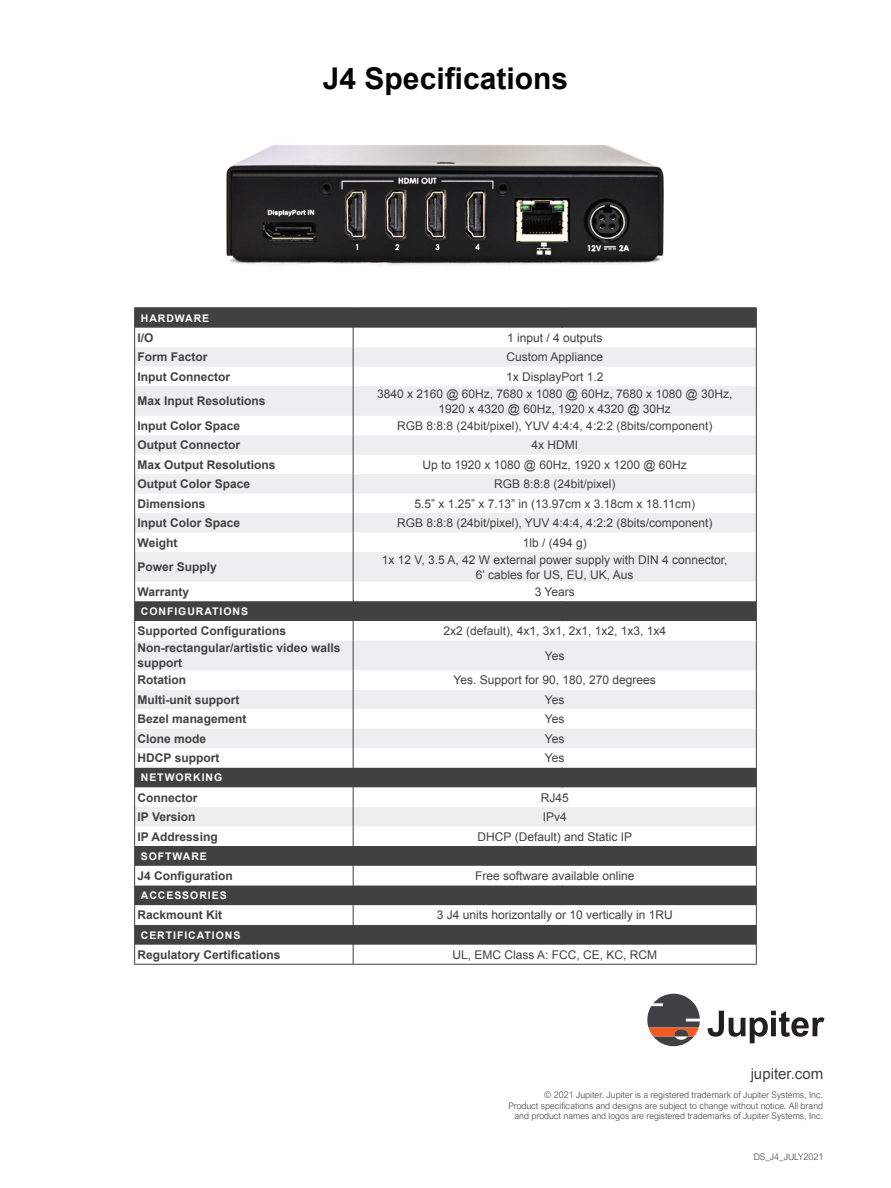
<style>
.page{position:relative;width:891px;height:1188px;background:#fff}
.page>*{position:absolute;margin:0;border:0;box-sizing:border-box;transform-origin:0 0}
.t1{font:700 30px "Arial";color:#040503}
.t2{font:15px "Arial";color:#414141}
.t3{font:12px/15px "Arial";color:#414141;text-align:center}
.t4{font:700 12px/15px "Arial";color:#414141}
.t5{font:700 10.5px "Arial";letter-spacing:.09em;color:#fff}
.t6{font:300 9px/10.5px "Arial Nova";color:#414141;text-align:right}
</style>
<div class="page">
<svg style="left:708px;top:1011px;width:117px;height:32px"></svg>
<svg style="left:647px;top:994px;width:53px;height:52px"></svg>
<img style="left:226px;top:145px;width:438px;height:122px">
<div style="left:139px;top:309px;width:617px;height:19px;background:#414141"></div>
<svg style="left:139px;top:328px;width:617px;height:636px"></svg>
<svg style="left:135px;top:347px;width:621px;height:479px;fill:#edeeef"></svg>
<hr style="left:134px;top:308px;width:219px;height:1px;background:#414141">
<hr style="left:353px;top:308px;width:209px;height:1px;background:#414141">
<hr style="left:562px;top:308px;width:195px;height:1px;background:#414141">
<svg style="left:562px;top:309px;width:1px;height:19px"></svg>
<svg style="left:353px;top:309px;width:1px;height:77px"></svg>
<svg style="left:756px;top:308px;width:1px;height:78px"></svg>
<hr style="left:134px;top:386px;width:1px;height:30px;background:#414141">
<hr style="left:353px;top:386px;width:1px;height:30px;background:#414141">
<hr style="left:756px;top:386px;width:1px;height:30px;background:#414141">
<svg style="left:134px;top:416px;width:1px;height:136px"></svg>
<svg style="left:353px;top:416px;width:1px;height:136px"></svg>
<svg style="left:756px;top:416px;width:1px;height:136px"></svg>
<hr style="left:134px;top:552px;width:1px;height:30px;background:#414141">
<hr style="left:353px;top:552px;width:1px;height:30px;background:#414141">
<hr style="left:756px;top:552px;width:1px;height:30px;background:#414141">
<svg style="left:562px;top:601px;width:1px;height:20px"></svg>
<svg style="left:562px;top:768px;width:1px;height:20px"></svg>
<svg style="left:562px;top:846px;width:1px;height:20px"></svg>
<svg style="left:562px;top:885px;width:1px;height:20px"></svg>
<svg style="left:562px;top:925px;width:1px;height:20px"></svg>
<svg style="left:353px;top:582px;width:1px;height:382px"></svg>
<svg style="left:756px;top:582px;width:1px;height:382px"></svg>
<hr style="left:134px;top:964px;width:219px;height:1px;background:#414141">
<hr style="left:353px;top:964px;width:209px;height:1px;background:#414141">
<hr style="left:562px;top:964px;width:195px;height:1px;background:#414141">
<div style="left:138px;top:311px;width:183px;height:14px;background:#414141"></div>
<svg style="left:134px;top:308px;width:5px;height:78px"></svg>
<div style="left:138px;top:604px;width:183px;height:14px;background:#414141"></div>
<hr style="left:138px;top:618px;width:183px;height:1px;background:#414141">
<div style="left:138px;top:771px;width:183px;height:13px;background:#414141"></div>
<hr style="left:138px;top:784px;width:183px;height:1px;background:#414141">
<hr style="left:138px;top:770px;width:183px;height:1px;background:#414141">
<div style="left:138px;top:849px;width:183px;height:14px;background:#414141"></div>
<div style="left:138px;top:889px;width:183px;height:13px;background:#414141"></div>
<hr style="left:138px;top:902px;width:183px;height:1px;background:#414141">
<hr style="left:138px;top:888px;width:183px;height:1px;background:#414141">
<div style="left:138px;top:928px;width:183px;height:14px;background:#414141"></div>
<svg style="left:134px;top:582px;width:5px;height:382px"></svg>
<h1 class="t1" style="left:323px;top:59px;width:247px">J4 Specifications</h1>
<p class="t5" style="left:141px;top:311px;width:70px">HARDWARE</p>
<p class="t4" style="left:138px;top:331px;width:18px">I/O</p>
<p class="t3" style="left:507px;top:330px;width:97px">1 input / 4 outputs</p>
<p class="t4" style="left:138px;top:350px;width:72px">Form Factor</p>
<p class="t3" style="left:506px;top:350px;width:98px">Custom Appliance</p>
<p class="t4" style="left:138px;top:369px;width:94px">Input Connector</p>
<p class="t3" style="left:506px;top:369px;width:99px">1x DisplayPort 1.2</p>
<p class="t4" style="left:138px;top:394px;width:130px">Max Input Resolutions</p>
<p class="t3" style="left:377px;top:386px;width:357px">3840 x 2160 @ 60Hz, 7680 x 1080 @ 60Hz, 7680 x 1080 @ 30Hz,<br>1920 x 4320 @ 60Hz, 1920 x 4320 @ 30Hz</p>
<p class="t4" style="left:138px;top:419px;width:104px">Input Color Space</p>
<p class="t3" style="left:397px;top:418px;width:317px">RGB 8:8:8 (24bit/pixel), YUV 4:4:4, 4:2:2 (8bits/component)</p>
<p class="t4" style="left:138px;top:438px;width:104px">Output Connector</p>
<p class="t3" style="left:531px;top:438px;width:48px">4x HDMI</p>
<p class="t4" style="left:138px;top:458px;width:140px">Max Output Resolutions</p>
<p class="t3" style="left:422px;top:457px;width:266px">Up to 1920 x 1080 @ 60Hz, 1920 x 1200 @ 60Hz</p>
<p class="t4" style="left:138px;top:477px;width:114px">Output Color Space</p>
<p class="t3" style="left:494px;top:477px;width:123px">RGB 8:8:8 (24bit/pixel)</p>
<p class="t4" style="left:138px;top:496px;width:70px">Dimensions</p>
<p class="t3" style="left:414px;top:496px;width:282px">5.5” x 1.25” x 7.13” in (13.97cm x 3.18cm x 18.11cm)</p>
<p class="t4" style="left:138px;top:516px;width:104px">Input Color Space</p>
<p class="t3" style="left:397px;top:516px;width:317px">RGB 8:8:8 (24bit/pixel), YUV 4:4:4, 4:2:2 (8bits/component)</p>
<p class="t4" style="left:138px;top:535px;width:41px">Weight</p>
<p class="t3" style="left:523px;top:535px;width:66px">1lb / (494 g)</p>
<p class="t4" style="left:138px;top:560px;width:81px">Power Supply</p>
<p class="t3" style="left:382px;top:552px;width:347px">1x 12 V, 3.5 A, 42 W external power supply with DIN 4 connector,<br>6’ cables for US, EU, UK, Aus</p>
<p class="t4" style="left:138px;top:584px;width:53px">Warranty</p>
<p class="t3" style="left:535px;top:584px;width:42px">3 Years</p>
<p class="t5" style="left:141px;top:604px;width:109px">CONFIGURATIONS</p>
<p class="t4" style="left:138px;top:624px;width:150px">Supported Configurations</p>
<p class="t3" style="left:443px;top:624px;width:224px">2x2 (default), 4x1, 3x1, 2x1, 1x2, 1x3, 1x4</p>
<p class="t4" style="left:138px;top:641px;width:204px">Non-rectangular/artistic video walls support</p>
<p class="t3" style="left:545px;top:648px;width:21px">Yes</p>
<p class="t4" style="left:138px;top:673px;width:50px">Rotation</p>
<p class="t3" style="left:454px;top:673px;width:204px">Yes. Support for 90, 180, 270 degrees</p>
<p class="t4" style="left:138px;top:693px;width:103px">Multi-unit support</p>
<p class="t3" style="left:545px;top:692px;width:21px">Yes</p>
<p class="t4" style="left:138px;top:712px;width:110px">Bezel management</p>
<p class="t3" style="left:545px;top:712px;width:21px">Yes</p>
<p class="t4" style="left:138px;top:731px;width:70px">Clone mode</p>
<p class="t3" style="left:545px;top:731px;width:21px">Yes</p>
<p class="t4" style="left:138px;top:751px;width:83px">HDCP support</p>
<p class="t3" style="left:545px;top:751px;width:21px">Yes</p>
<p class="t5" style="left:141px;top:771px;width:83px">NETWORKING</p>
<p class="t4" style="left:138px;top:790px;width:62px">Connector</p>
<p class="t3" style="left:541px;top:790px;width:30px">RJ45</p>
<p class="t4" style="left:138px;top:810px;width:59px">IP Version</p>
<p class="t3" style="left:543px;top:810px;width:26px">IPv4</p>
<p class="t4" style="left:138px;top:829px;width:82px">IP Addressing</p>
<p class="t3" style="left:478px;top:829px;width:156px">DHCP (Default) and Static IP</p>
<p class="t5" style="left:141px;top:849px;width:68px">SOFTWARE</p>
<p class="t4" style="left:138px;top:869px;width:97px">J4 Configuration</p>
<p class="t3" style="left:475px;top:868px;width:161px">Free software available online</p>
<p class="t5" style="left:141px;top:889px;width:87px">ACCESSORIES</p>
<p class="t4" style="left:138px;top:908px;width:86px">Rackmount Kit</p>
<p class="t3" style="left:437px;top:908px;width:238px">3 J4 units horizontally or 10 vertically in 1RU</p>
<p class="t5" style="left:141px;top:928px;width:101px">CERTIFICATIONS</p>
<p class="t4" style="left:138px;top:948px;width:144px">Regulatory Certifications</p>
<p class="t3" style="left:452px;top:947px;width:206px">UL, EMC Class A: FCC, CE, KC, RCM</p>
<p class="t2" style="left:751px;top:1064px;width:74px">jupiter.com</p>
<p class="t6" style="left:508px;top:1090px;width:316px">© 2021 Jupiter. Jupiter is a registered trademark of Jupiter Systems, Inc.<br>Product specifications and designs are subject to change without notice. All brand and product names and logos are registered trademarks of Jupiter Systems, Inc.</p>
<p class="t6" style="left:754px;top:1151px;width:71px">DS_J4_JULY2021</p>
</div>
